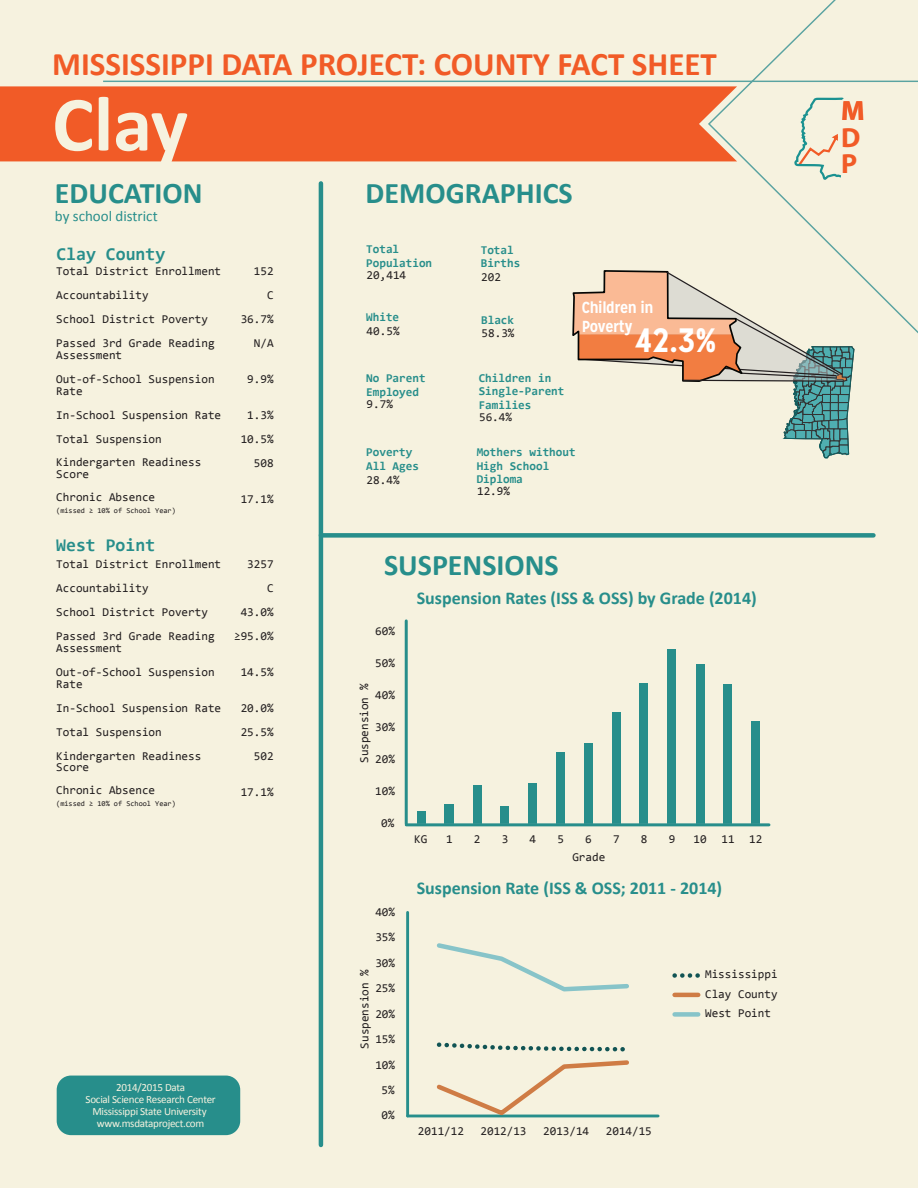
<style>
.page{position:relative;width:918px;height:1188px;background:#f6f2df}
.page>*{position:absolute;margin:0;border:0;box-sizing:border-box;transform-origin:0 0}
.t1{font:700 78.75px "Calibri";color:#f6f2df}
.t2{font:700 33.75px "Mission Gothic";color:#fff}
.t3{font:700 33px "Calibri";color:#f15b27}
.t4{font:700 30px "Calibri";color:#278e8b}
.t5{font:700 27.75px/26.1px "Myriad Pro";color:#f15b27}
.t6{font:700 18px "Calibri";color:#278e8b}
.t7{font:700 18px "Consolas";color:#278e8b}
.t8{font:700 15.9px/19.2px "Mission Gothic";letter-spacing:-.025em;color:#fff}
.t9{font:15px "Calibri";color:#278e8b}
.t10{font:12px/24px "Consolas";color:#231f20}
.t11{font:700 12px/13.5px "Consolas";color:#278e8b}
.t12{font:11.1px/12.1px "Calibri";letter-spacing:-.025em;color:#f6f2df;text-align:center}
.t13{font:7.5px "Consolas";color:#231f20}
</style>
<div class="page">
<div style="left:0;top:86px;width:102px;height:75px;background:#f15b27"></div>
<svg style="left:102px;top:0;width:816px;height:342px"></svg>
<svg style="left:792px;top:96px;width:54px;height:87px"></svg>
<div style="left:57px;top:1076px;width:183px;height:59px;background:#278e8b;border-radius:14px"></div>
<hr style="left:319px;top:183px;width:4px;height:962px;background:#278e8b">
<div style="left:321px;top:533px;width:552px;height:5px;background:#278e8b"></div>
<svg style="left:571px;top:269px;width:283px;height:190px"></svg>
<div style="left:417px;top:812px;width:8px;height:12px;background:#278e8b"></div>
<div style="left:444px;top:805px;width:10px;height:19px;background:#278e8b"></div>
<div style="left:473px;top:786px;width:9px;height:38px;background:#278e8b"></div>
<div style="left:501px;top:807px;width:8px;height:17px;background:#278e8b"></div>
<div style="left:528px;top:783px;width:9px;height:41px;background:#278e8b"></div>
<div style="left:556px;top:752px;width:8px;height:72px;background:#278e8b"></div>
<div style="left:584px;top:744px;width:9px;height:80px;background:#278e8b"></div>
<div style="left:612px;top:712px;width:9px;height:112px;background:#278e8b"></div>
<div style="left:640px;top:683px;width:8px;height:141px;background:#278e8b"></div>
<div style="left:667px;top:649px;width:9px;height:175px;background:#278e8b"></div>
<div style="left:696px;top:664px;width:8px;height:160px;background:#278e8b"></div>
<div style="left:723px;top:685px;width:9px;height:139px;background:#278e8b"></div>
<div style="left:751px;top:721px;width:9px;height:103px;background:#278e8b"></div>
<hr style="left:408px;top:824px;width:362px;height:1px;background:#d9d9d8">
<hr style="left:406px;top:823px;width:363px;height:3px;background:#278e8b">
<hr style="left:405px;top:621px;width:3px;height:203px;background:#278e8b">
<hr style="left:406px;top:912px;width:3px;height:204px;background:#278e8b">
<hr style="left:408px;top:1115px;width:250px;height:2px;background:#278e8b">
<svg style="left:433px;top:1042px;width:199px;height:76px"></svg>
<svg style="left:436px;top:943px;width:193px;height:49px"></svg>
<svg style="left:675px;top:973px;width:24px;height:5px"></svg>
<hr style="left:675px;top:993px;width:23px;height:4px;background:#cf7c45">
<div style="left:675px;top:1012px;width:23px;height:5px;background:#87c4c9"></div>
<h3 class="t3" style="left:52px;top:43px;width:666px">MISSISSIPPI DATA PROJECT: COUNTY FACT SHEET</h3>
<h1 class="t1" style="left:52px;top:74px;width:137px">Clay</h1>
<h3 class="t4" style="left:55px;top:173px;width:149px">EDUCATION</h3>
<p class="t9" style="left:55px;top:206px;width:104px">by school district</p>
<h3 class="t7" style="left:56px;top:242px;width:110px">Clay County</h3>
<p class="t10" style="left:56px;top:259px;width:167px">Total District Enrollment<br>Accountability<br>School District Poverty<br>Passed 3rd Grade Reading</p>
<p class="t10" style="left:56px;top:343px;width:160px">Assessment<br>Out-of-School Suspension</p>
<p class="t10" style="left:56px;top:379px;width:167px">Rate<br>In-School Suspension Rate<br>Total Suspension<br>Kindergarten Readiness</p>
<p class="t10" style="left:56px;top:462px;width:101px;line-height:23.2px">Score<br>Chronic Absence</p>
<p class="t13" style="left:56px;top:505px;width:121px">(missed ≥ 10% of School Year)</p>
<h3 class="t7" style="left:56px;top:534px;width:101px">West Point</h3>
<p class="t10" style="left:56px;top:552px;width:167px">Total District Enrollment<br>Accountability<br>School District Poverty<br>Passed 3rd Grade Reading</p>
<p class="t10" style="left:56px;top:636px;width:160px">Assessment<br>Out-of-School Suspension</p>
<p class="t10" style="left:56px;top:672px;width:167px">Rate<br>In-School Suspension Rate<br>Total Suspension<br>Kindergarten Readiness</p>
<p class="t10" style="left:56px;top:755px;width:101px;line-height:23.2px">Score<br>Chronic Absence</p>
<p class="t13" style="left:56px;top:798px;width:121px">(missed ≥ 10% of School Year)</p>
<p class="t10" style="left:241px;top:259px;width:34px;text-align:right">152<br>C<br>36.7%<br>N/A</p>
<p class="t10" style="left:247px;top:367px;width:28px">9.9%</p>
<p class="t10" style="left:241px;top:403px;width:34px;text-align:right">1.3%<br>10.5%<br>508</p>
<p class="t10" style="left:241px;top:487px;width:34px">17.1%</p>
<p class="t10" style="left:234px;top:552px;width:41px;text-align:right">3257<br>C<br>43.0% ≥95.0%</p>
<p class="t10" style="left:241px;top:660px;width:34px">14.5%</p>
<p class="t10" style="left:241px;top:696px;width:34px;text-align:right">20.0%<br>25.5%<br>502</p>
<p class="t10" style="left:241px;top:780px;width:34px">17.1%</p>
<p class="t12" style="left:86px;top:1081px;width:132px">2014/2015 Data<br>Social Science Research Center<br>Mississippi State University www.msdataproject.com</p>
<h3 class="t4" style="left:366px;top:173px;width:209px">DEMOGRAPHICS</h3>
<p class="t11" style="left:366px;top:242px;width:67px">Total<br>Population</p>
<p class="t11" style="left:481px;top:243px;width:41px">Total<br>Births</p>
<p class="t10" style="left:367px;top:262px;width:41px">20,414</p>
<p class="t10" style="left:481px;top:265px;width:21px">202</p>
<p class="t11" style="left:366px;top:310px;width:34px">White</p>
<p class="t11" style="left:481px;top:313px;width:34px">Black</p>
<p class="t10" style="left:367px;top:319px;width:34px">40.5%</p>
<p class="t10" style="left:482px;top:321px;width:34px">58.3%</p>
<h3 class="t8" style="left:582px;top:298px;width:73px">Children in<br>Poverty</h3>
<h2 class="t2" style="left:635px;top:319px;width:83px">42.3%</h2>
<p class="t11" style="left:366px;top:371px;width:61px">No Parent<br>Employed</p>
<p class="t11" style="left:479px;top:371px;width:87px">Children in<br>Single-Parent<br>Families</p>
<p class="t11" style="left:366px;top:446px;width:54px">Poverty<br>All Ages</p>
<p class="t11" style="left:477px;top:446px;width:100px">Mothers without<br>High School<br>Diploma</p>
<p class="t10" style="left:367px;top:392px;width:28px">9.7%</p>
<p class="t10" style="left:479px;top:405px;width:34px">56.4%</p>
<p class="t10" style="left:367px;top:468px;width:34px">28.4%</p>
<p class="t10" style="left:477px;top:479px;width:34px">12.9%</p>
<h3 class="t4" style="left:384px;top:546px;width:176px">SUSPENSIONS</h3>
<p class="t10" style="left:375px;top:619px;width:21px">60%</p>
<p class="t10" style="left:375px;top:651px;width:21px">50%</p>
<p class="t10" style="left:352px;top:763px;width:81px;rotate:-90deg">Suspension %</p>
<p class="t10" style="left:375px;top:683px;width:21px">40%</p>
<p class="t10" style="left:375px;top:715px;width:21px">30%</p>
<p class="t10" style="left:375px;top:747px;width:21px">20%</p>
<p class="t10" style="left:375px;top:779px;width:21px">10%</p>
<p class="t10" style="left:381px;top:811px;width:15px">0%</p>
<p class="t10" style="left:375px;top:900px;width:21px">40%</p>
<p class="t10" style="left:375px;top:925px;width:21px">35%</p>
<p class="t10" style="left:375px;top:950px;width:21px">30%</p>
<h3 class="t6" style="left:417px;top:586px;width:342px">Suspension Rates (ISS &amp; OSS) by Grade (2014)</h3>
<p class="t10" style="left:414px;top:827px;width:15px">KG</p>
<p class="t10" style="left:446px;top:827px;width:8px">1</p>
<p class="t10" style="left:474px;top:827px;width:8px">2</p>
<p class="t10" style="left:502px;top:827px;width:8px">3</p>
<p class="t10" style="left:530px;top:827px;width:8px">4</p>
<p class="t10" style="left:557px;top:827px;width:8px">5</p>
<p class="t10" style="left:585px;top:827px;width:8px">6</p>
<p class="t10" style="left:613px;top:827px;width:8px">7</p>
<p class="t10" style="left:641px;top:827px;width:8px">8</p>
<p class="t10" style="left:669px;top:827px;width:8px">9</p>
<p class="t10" style="left:694px;top:827px;width:70px">10 11 12</p>
<p class="t10" style="left:572px;top:845px;width:34px">Grade</p>
<h3 class="t6" style="left:417px;top:876px;width:307px">Suspension Rate (ISS &amp; OSS; 2011 - 2014)</h3>
<p class="t10" style="left:352px;top:1049px;width:80px;rotate:-90deg">Suspension %</p>
<p class="t10" style="left:705px;top:964px;width:74px;line-height:19.5px;text-align:justify">Mississippi Clay County West Point</p>
<p class="t10" style="left:375px;top:976px;width:21px">25%</p>
<p class="t10" style="left:375px;top:1001px;width:21px">20%</p>
<p class="t10" style="left:375px;top:1027px;width:21px">15%</p>
<p class="t10" style="left:375px;top:1052px;width:21px">10%</p>
<p class="t10" style="left:381px;top:1078px;width:15px">5%</p>
<p class="t10" style="left:381px;top:1103px;width:15px">0%</p>
<p class="t10" style="left:418px;top:1119px;width:47px">2011/12</p>
<p class="t10" style="left:481px;top:1119px;width:47px">2012/13</p>
<p class="t10" style="left:543px;top:1119px;width:47px">2013/14</p>
<p class="t10" style="left:606px;top:1119px;width:47px">2014/15</p>
<h3 class="t5" style="left:841px;top:97px;width:25px">M<br>D<br>P</h3>
</div>
